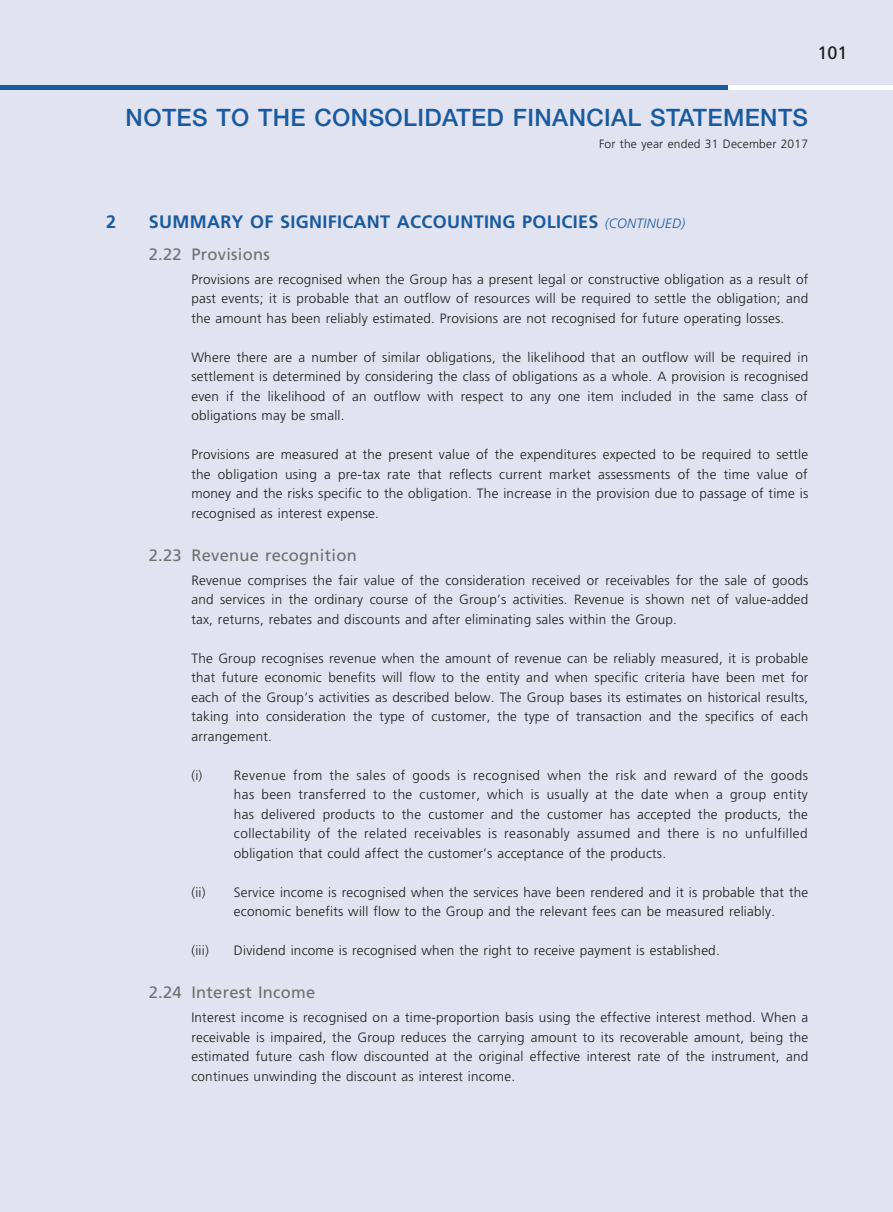
<style>
.page{position:relative;width:893px;height:1212px;background:#e1e3f0}
.page>*{position:absolute;margin:0;border:0;box-sizing:border-box;transform-origin:0 0}
.t1{font:500 24px "Helvetica Neue LT Std";letter-spacing:.015em;color:#195a9f}
.t2{font:700 18px "Frutiger LT Std";letter-spacing:.015em;color:#195a9f}
.t3{font:18px "Frutiger LT Std";color:#1c1c1b}
.t4{font:16.5px "Frutiger LT Std";letter-spacing:.015em;color:#6f6f6f}
.t5{font:300 13.5px/19.5px "Frutiger LT Std";letter-spacing:.015em;color:#1c1c1b;text-align:justify}
.t6{font:300 12px "Frutiger LT Std";letter-spacing:.015em;color:#1c1c1b}
.s1{font-weight:300;font-style:italic;font-size:13.5px}
</style>
<div class="page">
<hr style="left:0;top:86px;width:729px;height:4px;background:#195a9f">
<hr style="left:728px;top:86px;width:165px;height:4px;background:#fff">
<h2 class="t3" style="left:817px;top:43px;width:32px">101</h2>
<h1 class="t1" style="left:126px;top:103px;width:684px">NOTES TO THE CONSOLIDATED FINANCIAL STATEMENTS</h1>
<p class="t6" style="left:599px;top:137px;width:210px">For the year ended 31 December 2017</p>
<h2 class="t2" style="left:106px;top:211px;width:12px">2</h2>
<h2 class="t2" style="left:149px;top:211px;width:538px">SUMMARY OF SIGNIFICANT ACCOUNTING POLICIES <span class="s1">(CONTINUED)</span></h2>
<p class="t4" style="left:149px;top:244px;width:123px">2.22 Provisions</p>
<p class="t5" style="left:191px;top:269px;width:618px">Provisions are recognised when the Group has a present legal or constructive obligation as a result of past events; it is probable that an outflow of resources will be required to settle the obligation; and the amount has been reliably estimated. Provisions are not recognised for future operating losses.</p>
<p class="t5" style="left:191px;top:347px;width:618px">Where there are a number of similar obligations, the likelihood that an outflow will be required in settlement is determined by considering the class of obligations as a whole. A provision is recognised even if the likelihood of an outflow with respect to any one item included in the same class of obligations may be small.</p>
<p class="t5" style="left:191px;top:445px;width:618px">Provisions are measured at the present value of the expenditures expected to be required to settle the obligation using a pre-tax rate that reflects current market assessments of the time value of money and the risks specific to the obligation. The increase in the provision due to passage of time is recognised as interest expense.</p>
<p class="t4" style="left:149px;top:545px;width:209px">2.23 Revenue recognition</p>
<p class="t5" style="left:191px;top:570px;width:618px">Revenue comprises the fair value of the consideration received or receivables for the sale of goods and services in the ordinary course of the Group’s activities. Revenue is shown net of value-added tax, returns, rebates and discounts and after eliminating sales within the Group.</p>
<p class="t5" style="left:191px;top:648px;width:618px">The Group recognises revenue when the amount of revenue can be reliably measured, it is probable that future economic benefits will flow to the entity and when specific criteria have been met for each of the Group’s activities as described below. The Group bases its estimates on historical results, taking into consideration the type of customer, the type of transaction and the specifics of each arrangement.</p>
<p class="t5" style="left:234px;top:765px;width:576px;text-indent:-43px">(i) Revenue from the sales of goods is recognised when the risk and reward of the goods has been transferred to the customer, which is usually at the date when a group entity has delivered products to the customer and the customer has accepted the products, the collectability of the related receivables is reasonably assumed and there is no unfulfilled obligation that could affect the customer’s acceptance of the products.</p>
<p class="t5" style="left:234px;top:882px;width:576px;text-indent:-43px">(ii) Service income is recognised when the services have been rendered and it is probable that the economic benefits will flow to the Group and the relevant fees can be measured reliably.</p>
<p class="t5" style="left:191px;top:941px;width:19px">(iii)</p>
<p class="t5" style="left:234px;top:941px;width:487px">Dividend income is recognised when the right to receive payment is established.</p>
<p class="t4" style="left:149px;top:983px;width:168px">2.24 Interest Income</p>
<p class="t5" style="left:191px;top:1008px;width:618px">Interest income is recognised on a time-proportion basis using the effective interest method. When a receivable is impaired, the Group reduces the carrying amount to its recoverable amount, being the estimated future cash flow discounted at the original effective interest rate of the instrument, and continues unwinding the discount as interest income.</p>
</div>
